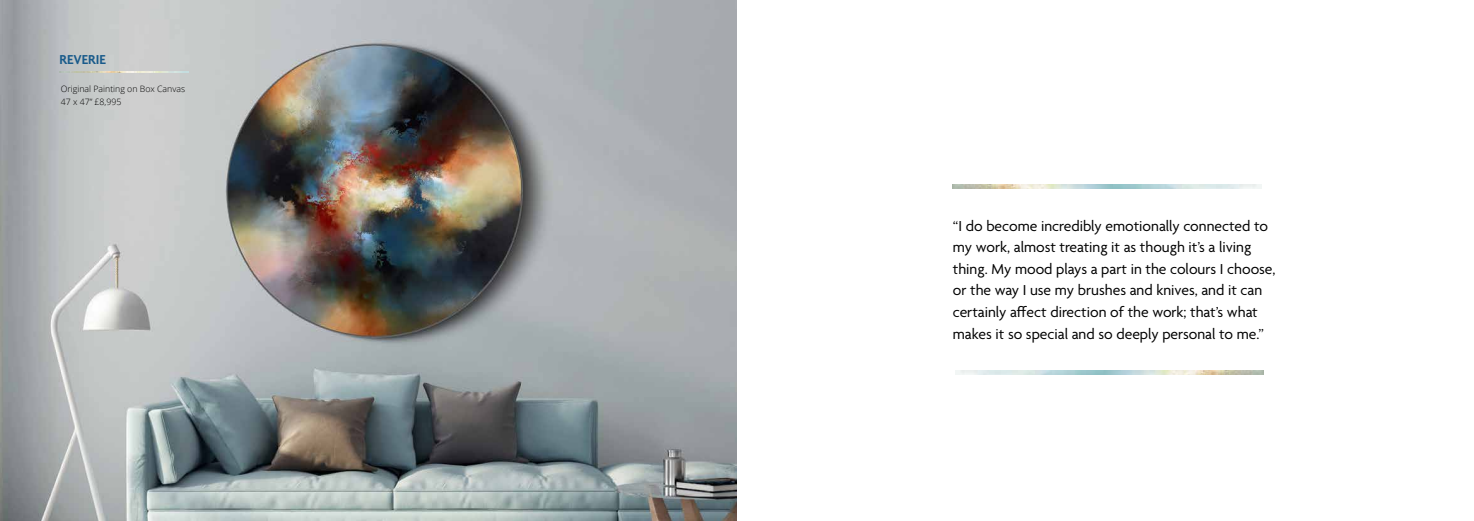
<style>
.page{position:relative;width:1474px;height:521px;background:#fff}
.page>*{position:absolute;margin:0;border:0;box-sizing:border-box;transform-origin:0 0}
.t1{font:15.58px/21.6px "Agenda";color:#000}
.t2{font:600 14px "Agenda";color:#195b8b}
.t3{font:300 8.75px/13.1px "Open Sans";color:#000}
</style>
<div class="page">
<img style="left:0;top:0;width:737px;height:521px">
<img style="left:60px;top:72px;width:129px;height:1px">
<img style="left:952px;top:184px;width:308px;height:5px">
<img style="left:955px;top:370px;width:308px;height:5px">
<p class="t2" style="left:60px;top:52px;width:48px">REVERIE</p>
<p class="t3" style="left:61px;top:82px;width:126px">Original Painting on Box Canvas<br>47 x 47” £8,995</p>
<p class="t1" style="left:952px;top:216px;width:324px">“I do become incredibly emotionally connected to my work, almost treating it as though it’s a living thing. My mood plays a part in the colours I choose, or the way I use my brushes and knives, and it can certainly affect direction of the work; that’s what makes it so special and so deeply personal to me.”</p>
</div>
